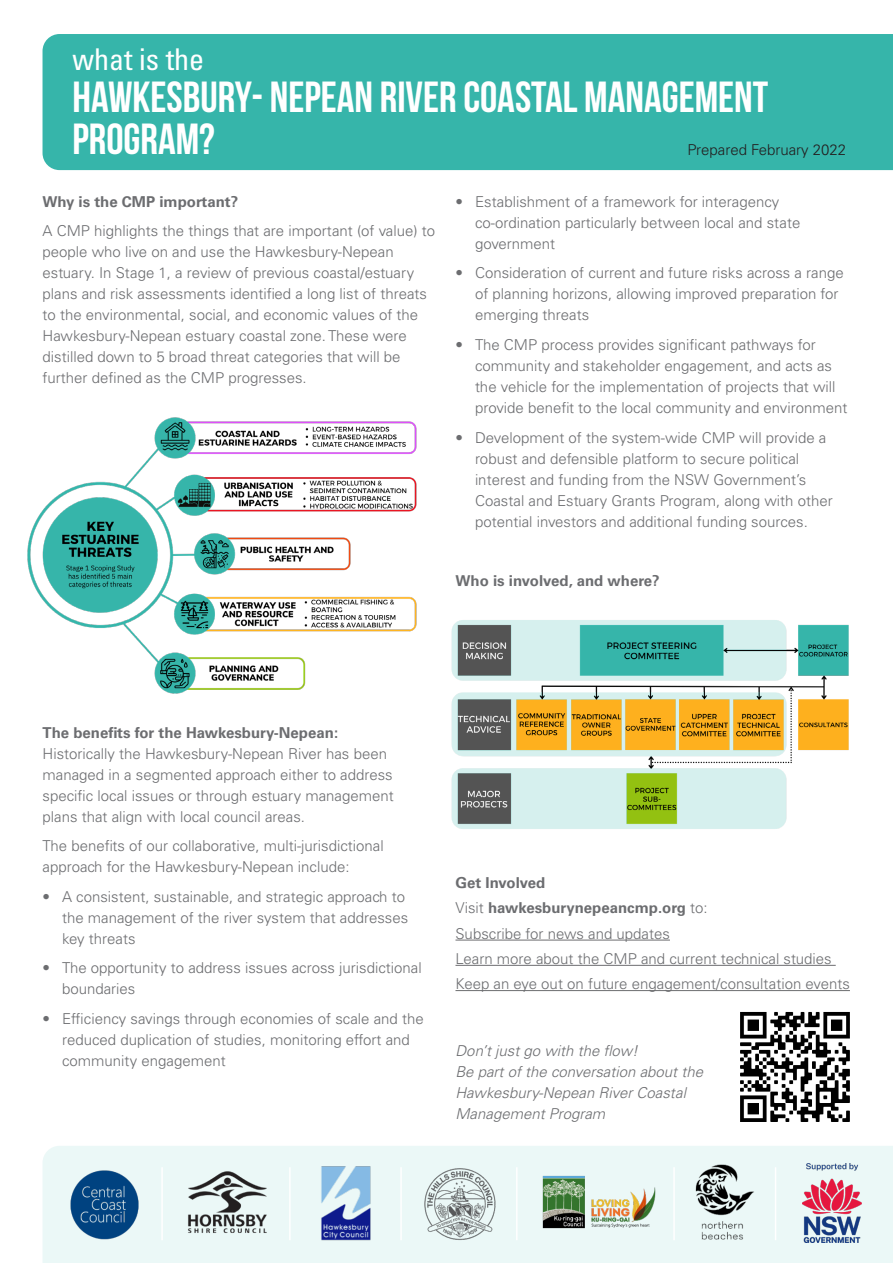
<style>
.page{position:relative;width:893px;height:1263px;background:#fff}
.page>*{position:absolute;margin:0;border:0;box-sizing:border-box;transform-origin:0 0}
.Sub_Head{font:43.5px/42px "Bebas Neue";color:#fff}
.Sub_Head-2{font:condensed 30px "Univers LT Pro";color:#fff}
.Body_Copy{font:300 15px/21px "Univers LT Std";color:#6c6d70}
.Body_Copy-2{font:700 15px "Univers LT Std";color:#6c6d70}
.Body_Copy-3{font:italic 300 15px "Univers LT Std";color:#6c6d70}
.Sub_Head-3{font:300 15px "Univers LT Pro 45";color:#231f20}
.s1{font-weight:300}
</style>
<div class="page">
<div style="left:43px;top:34px;width:850px;height:136px;background:#36b5aa"></div>
<div style="left:43px;top:1146px;width:850px;height:117px;background:#ebf8f7"></div>
<img style="left:68px;top:1160px;width:72px;height:88px">
<img style="left:184px;top:1154px;width:85px;height:98px">
<img style="left:315px;top:1154px;width:64px;height:98px">
<img style="left:422px;top:1163px;width:74px;height:81px">
<img style="left:538px;top:1154px;width:122px;height:98px">
<img style="left:693px;top:1154px;width:64px;height:98px">
<hr style="left:161px;top:1167px;width:2px;height:73px;background:#fff">
<hr style="left:289px;top:1167px;width:2px;height:73px;background:#fff">
<hr style="left:400px;top:1167px;width:2px;height:73px;background:#fff">
<hr style="left:516px;top:1167px;width:2px;height:73px;background:#fff">
<hr style="left:673px;top:1167px;width:2px;height:73px;background:#fff">
<hr style="left:775px;top:1167px;width:1px;height:73px;background:#fff">
<img style="left:803px;top:1163px;width:58px;height:79px">
<img style="left:740px;top:1011px;width:110px;height:111px">
<hr style="left:455px;top:940px;width:215px;height:1px;background:#6c6d70">
<hr style="left:455px;top:965px;width:381px;height:1px;background:#6c6d70">
<hr style="left:455px;top:990px;width:395px;height:1px;background:#6c6d70">
<img style="left:27px;top:418px;width:390px;height:276px">
<img style="left:451px;top:620px;width:398px;height:209px">
<p class="Sub_Head-2" style="left:72px;top:40px;width:133px">what is the</p>
<p class="Sub_Head" style="left:72px;top:75px;width:697px">HAWKESBURY- NEPEAN RIVER COASTAL MANAGEMENT<br>PROGRAM?</p>
<p class="Sub_Head-3" style="left:687px;top:140px;width:160px">Prepared February 2022</p>
<p class="Body_Copy-2" style="left:43px;top:193px;width:197px">Why is the CMP important?</p>
<p class="Body_Copy" style="left:43px;top:221px;width:394px">A CMP highlights the things that are important (of value) to people who live on and use the Hawkesbury-Nepean estuary. In Stage 1, a review of previous coastal/estuary plans and risk assessments identified a long list of threats to the environmental, social, and economic values of the Hawkesbury-Nepean estuary coastal zone. These were distilled down to 5 broad threat categories that will be further defined as the CMP progresses.</p>
<p class="Body_Copy" style="left:475px;top:191px;width:327px;text-indent:-20px">• Establishment of a framework for interagency co-ordination particularly between local and state government</p>
<p class="Body_Copy" style="left:475px;top:263px;width:370px;text-indent:-20px">• Consideration of current and future risks across a range of planning horizons, allowing improved preparation for emerging threats</p>
<p class="Body_Copy" style="left:475px;top:334px;width:374px;text-indent:-20px">• The CMP process provides significant pathways for community and stakeholder engagement, and acts as the vehicle for the implementation of projects that will provide benefit to the local community and environment</p>
<p class="Body_Copy" style="left:475px;top:427px;width:359px;text-indent:-20px">• Development of the system-wide CMP will provide a robust and defensible platform to secure political interest and funding from the NSW Government’s Coastal and Estuary Grants Program, along with other potential investors and additional funding sources.</p>
<p class="Body_Copy-2" style="left:455px;top:571px;width:206px">Who is involved, and where?</p>
<p class="Body_Copy-2" style="left:43px;top:723px;width:297px">The benefits for the Hawkesbury-Nepean:</p>
<p class="Body_Copy" style="left:43px;top:743px;width:346px">Historically the Hawkesbury-Nepean River has been</p>
<p class="Body_Copy" style="left:43px;top:764px;width:352px">managed in a segmented approach either to address</p>
<p class="Body_Copy" style="left:43px;top:785px;width:353px">specific local issues or through estuary management</p>
<p class="Body_Copy" style="left:43px;top:806px;width:264px">plans that align with local council areas.</p>
<p class="Body_Copy" style="left:43px;top:835px;width:343px">The benefits of our collaborative, multi-jurisdictional approach for the Hawkesbury-Nepean include:</p>
<p class="Body_Copy" style="left:62px;top:886px;width:348px;text-indent:-20px">• A consistent, sustainable, and strategic approach to the management of the river system that addresses key threats</p>
<p class="Body_Copy" style="left:62px;top:957px;width:361px;text-indent:-20px">• The opportunity to address issues across jurisdictional boundaries</p>
<p class="Body_Copy" style="left:62px;top:1008px;width:363px;text-indent:-20px">• Efficiency savings through economies of scale and the reduced duplication of studies, monitoring effort and community engagement</p>
<p class="Body_Copy-2" style="left:455px;top:874px;width:91px">Get Involved</p>
<p class="Body_Copy-2" style="left:455px;top:899px;width:254px"><span class="s1">Visit</span> hawkesburynepeancmp.org <span class="s1">to:</span></p>
<p class="Body_Copy" style="left:455px;top:923px;width:216px">Subscribe for news and updates</p>
<p class="Body_Copy" style="left:455px;top:948px;width:378px">Learn more about the CMP and current technical studies</p>
<p class="Body_Copy" style="left:455px;top:973px;width:396px">Keep an eye out on future engagement/consultation events</p>
<p class="Body_Copy-3" style="left:455px;top:1042px;width:184px">Don’t just go with the flow!</p>
<p class="Body_Copy-3" style="left:455px;top:1063px;width:249px">Be part of the conversation about the</p>
<p class="Body_Copy-3" style="left:455px;top:1084px;width:232px">Hawkesbury-Nepean River Coastal</p>
<p class="Body_Copy-3" style="left:455px;top:1105px;width:151px">Management Program</p>
</div>
